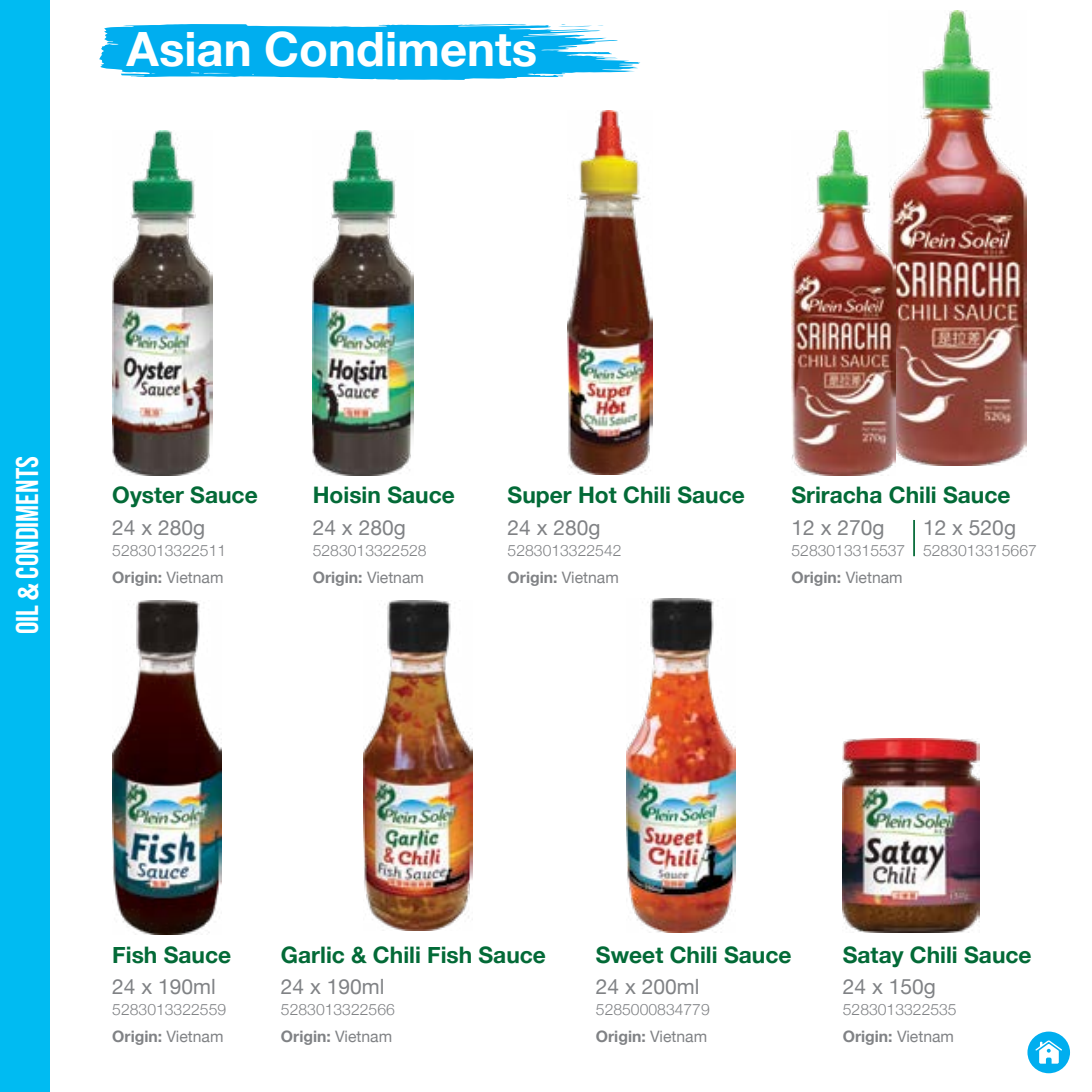
<style>
.page{position:relative;width:1092px;height:1092px;background:#fff}
.page>*{position:absolute;margin:0;border:0;box-sizing:border-box;transform-origin:0 0}
.t1{font:700 47.25px "Helvetica Neue";color:#fff}
.t2{font:31.5px "Bebas Neue";color:#fff}
.t3{font:700 22.75px "Helvetica Neue";color:#036a37}
.t4{font:21px "Helvetica Neue";color:#808285}
.t5{font:300 15.75px "Helvetica Neue";color:#808285}
.t6{font:700 15.75px "Helvetica Neue";color:#808285}
.s1{font-family:"Helvetica Neue";font-weight:700;font-stretch:condensed;font-size:28px}
.s2{font-weight:400}
</style>
<div class="page">
<img style="left:626px;top:598px;width:109px;height:334px">
<img style="left:895px;top:10px;width:130px;height:455px">
<hr style="left:913px;top:520px;width:1px;height:36px;background:#036a37">
<img style="left:791px;top:131px;width:104px;height:344px">
<img style="left:112px;top:600px;width:109px;height:334px">
<img style="left:363px;top:600px;width:109px;height:330px">
<img style="left:313px;top:131px;width:100px;height:344px">
<img style="left:112px;top:131px;width:101px;height:344px">
<img style="left:842px;top:738px;width:137px;height:194px">
<img style="left:567px;top:111px;width:85px;height:363px">
<div style="left:0;top:0;width:50px;height:1091px;background:#00bbf2"></div>
<div style="left:1027px;top:1031px;width:42px;height:42px;background:#00aeef;border-radius:50%"></div>
<svg style="left:1035px;top:1040px;width:26px;height:23px"></svg>
<svg style="left:99px;top:24px;width:541px;height:56px;background:#2dbcf1"></svg>
<h1 class="t1" style="left:127px;top:12px;width:412px">Asian Condiments</h1>
<h2 class="t2" style="left:10px;top:634px;width:179px;rotate:-90deg">OIL <span class="s1">&amp;</span> CONDIMENTS</h2>
<p class="t3" style="left:112px;top:477px;width:147px">Oyster Sauce</p>
<p class="t3" style="left:313px;top:477px;width:143px">Hoisin Sauce</p>
<p class="t3" style="left:507px;top:477px;width:239px">Super Hot Chili Sauce</p>
<p class="t3" style="left:791px;top:477px;width:221px">Sriracha Chili Sauce</p>
<p class="t4" style="left:112px;top:512px;width:94px">24 x 280g</p>
<p class="t5" style="left:112px;top:537px;width:115px">5283013322511</p>
<p class="t4" style="left:313px;top:512px;width:94px">24 x 280g</p>
<p class="t5" style="left:313px;top:537px;width:115px">5283013322528</p>
<p class="t4" style="left:507px;top:512px;width:94px">24 x 280g</p>
<p class="t5" style="left:507px;top:537px;width:115px">5283013322542</p>
<p class="t4" style="left:791px;top:512px;width:94px">12 x 270g</p>
<p class="t5" style="left:791px;top:537px;width:115px">5283013315537</p>
<p class="t4" style="left:922px;top:512px;width:94px">12 x 520g</p>
<p class="t5" style="left:922px;top:537px;width:115px">5283013315667</p>
<p class="t6" style="left:112px;top:564px;width:113px">Origin: <span class="s2">Vietnam</span></p>
<p class="t6" style="left:313px;top:564px;width:113px">Origin: <span class="s2">Vietnam</span></p>
<p class="t6" style="left:507px;top:564px;width:113px">Origin: <span class="s2">Vietnam</span></p>
<p class="t6" style="left:791px;top:564px;width:113px">Origin: <span class="s2">Vietnam</span></p>
<p class="t3" style="left:112px;top:937px;width:120px">Fish Sauce</p>
<p class="t3" style="left:281px;top:937px;width:266px">Garlic &amp; Chili Fish Sauce</p>
<p class="t3" style="left:596px;top:937px;width:197px">Sweet Chili Sauce</p>
<p class="t3" style="left:842px;top:937px;width:190px">Satay Chili Sauce</p>
<p class="t4" style="left:112px;top:971px;width:105px">24 x 190ml</p>
<p class="t5" style="left:112px;top:996px;width:115px">5283013322559</p>
<p class="t4" style="left:281px;top:971px;width:105px">24 x 190ml</p>
<p class="t5" style="left:281px;top:996px;width:115px">5283013322566</p>
<p class="t4" style="left:596px;top:971px;width:105px">24 x 200ml</p>
<p class="t5" style="left:596px;top:996px;width:115px">5285000834779</p>
<p class="t4" style="left:842px;top:971px;width:94px">24 x 150g</p>
<p class="t5" style="left:842px;top:996px;width:115px">5283013322535</p>
<p class="t6" style="left:112px;top:1024px;width:113px">Origin: <span class="s2">Vietnam</span></p>
<p class="t6" style="left:281px;top:1024px;width:113px">Origin: <span class="s2">Vietnam</span></p>
<p class="t6" style="left:596px;top:1024px;width:113px">Origin: <span class="s2">Vietnam</span></p>
<p class="t6" style="left:842px;top:1024px;width:113px">Origin: <span class="s2">Vietnam</span></p>
</div>
